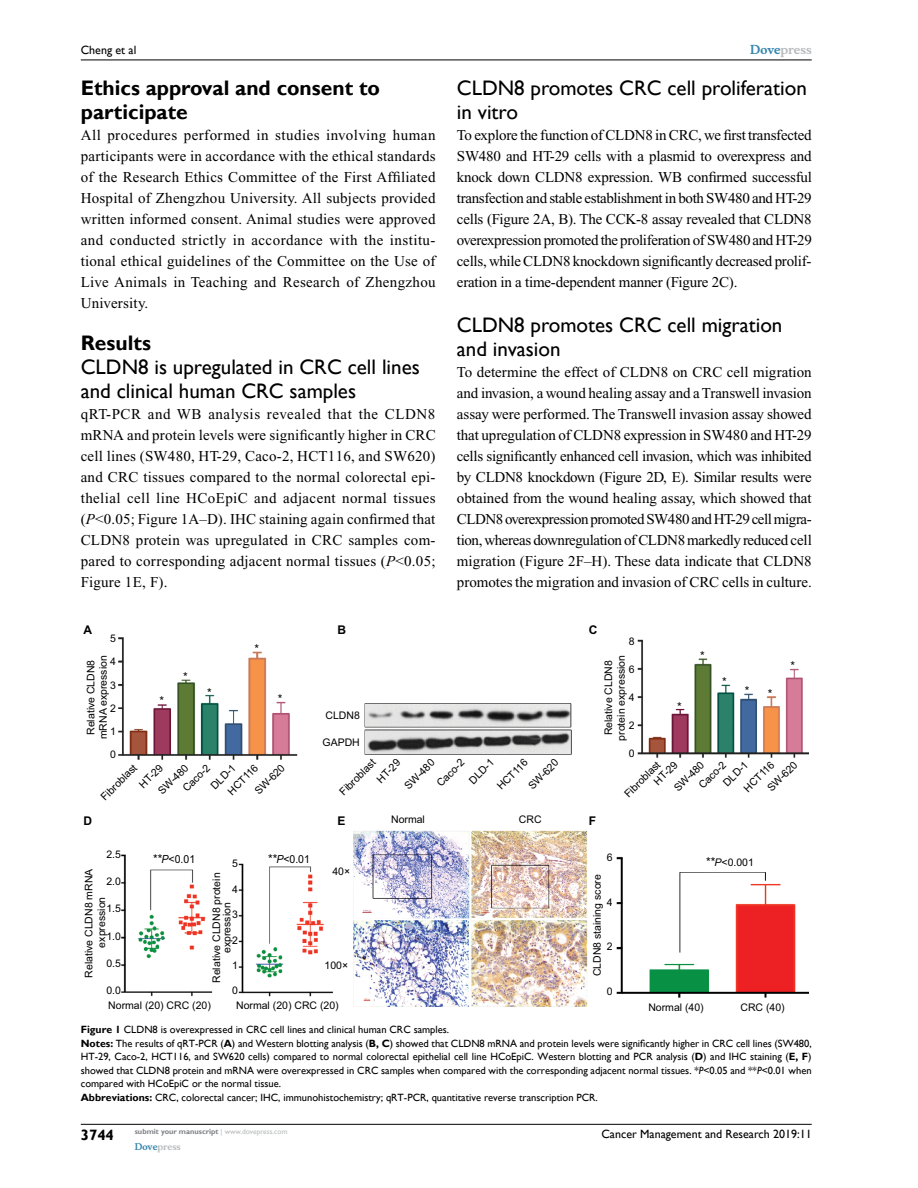
<style>
.page{position:relative;width:918px;height:1188px;background:#fff}
.page>*{position:absolute;margin:0;border:0;box-sizing:border-box;transform-origin:0 0}
.t1{font:21px/24px "Gill Sans";color:#000}
.t2{font:700 21px/24px "Gill Sans";color:#000}
.t3{font:15px/21px "Times New Roman";color:#000;text-align:justify}
.t4{font:700 15px "Gill Sans";color:#000}
.t5{font:12px "Gill Sans";color:#000}
.t6{font:12px "Arial";color:#000}
.t7{font:700 12px "Musee";color:#b8babc}
.t8{font:700 12px "Arial";color:#000}
.t9{font:11.1px "Arial";color:#000;scale:.95 1}
.t10{font:10.5px/13.5px "Gill Sans";color:#000}
.t11{font:10.5px/12.6px "Arial";color:#000}
.t12{font:700 9px "Musee";color:#b8babc}
.t13{font:700 7.5px "Gill Sans";color:#808285}
.s1{font-style:italic}
.s2{color:#3785ad}
.s3{font-style:italic;font-size:12px}
.s4{font-weight:700}
.s5{font-weight:400;color:#b8babc}
</style>
<div class="page">
<hr style="left:81px;top:1124px;width:731px;height:1px;background:#000">
<hr style="left:81px;top:60px;width:731px;height:1px;background:#000">
<img style="left:118px;top:638px;width:691px;height:368px">
<p class="t5" style="left:81px;top:43px;width:57px">Cheng et al</p>
<h1 class="t2" style="left:81px;top:77px;width:301px">Ethics approval and consent to participate</h1>
<p class="t3" style="left:81px;top:125px;width:357px">All procedures performed in studies involving human participants were in accordance with the ethical standards of the Research Ethics Committee of the First Affiliated Hospital of Zhengzhou University. All subjects provided written informed consent. Animal studies were approved and conducted strictly in accordance with the institu&shy;tional ethical guidelines of the Committee on the Use of Live Animals in Teaching and Research of Zhengzhou University.</p>
<h1 class="t2" style="left:81px;top:332px;width:72px">Results</h1>
<h1 class="t1" style="left:81px;top:356px;width:341px">CLDN8 is upregulated in CRC cell lines and clinical human CRC samples</h1>
<p class="t3" style="left:81px;top:404px;width:356px">qRT-PCR and WB analysis revealed that the CLDN8 mRNA and protein levels were significantly higher in CRC cell lines (SW480, HT-29, Caco-2, HCT116, and SW620) and CRC tissues compared to the normal colorectal epi&shy;thelial cell line HCoEpiC and adjacent normal tissues (<span class="s1">P</span>&lt;0.05; Figure 1A–D). IHC staining again confirmed that CLDN8 protein was upregulated in CRC samples com&shy;pared to corresponding adjacent normal tissues (<span class="s1">P</span>&lt;0.05; Figure 1E, F).</p>
<p class="t7" style="left:750px;top:43px;width:63px"><span class="s2">Dove</span>press</p>
<h1 class="t1" style="left:457px;top:77px;width:351px">CLDN8 promotes CRC cell proliferation in vitro</h1>
<p class="t3" style="left:457px;top:125px;width:357px">To explore the function of CLDN8 in CRC, we first transfected SW480 and HT-29 cells with a plasmid to overexpress and knock down CLDN8 expression. WB confirmed successful transfection and stable establishment in both SW480 and HT-29 cells (Figure 2A, B). The CCK-8 assay revealed that CLDN8 overexpression promoted the proliferation of SW480 and HT-29 cells, while CLDN8 knockdown significantly decreased prolif&shy;eration in a time-dependent manner (Figure 2C).</p>
<h1 class="t1" style="left:457px;top:314px;width:327px">CLDN8 promotes CRC cell migration and invasion</h1>
<p class="t3" style="left:457px;top:362px;width:356px">To determine the effect of CLDN8 on CRC cell migration and invasion, a wound healing assay and a Transwell invasion assay were performed. The Transwell invasion assay showed that upregulation of CLDN8 expression in SW480 and HT-29 cells significantly enhanced cell invasion, which was inhibited by CLDN8 knockdown (Figure 2D, E). Similar results were obtained from the wound healing assay, which showed that CLDN8 overexpression promoted SW480 and HT-29 cell migra&shy;tion, whereas downregulation of CLDN8 markedly reduced cell migration (Figure 2F–H). These data indicate that CLDN8 promotes the migration and invasion of CRC cells in culture.</p>
<p class="t8" style="left:84px;top:621px;width:10px">A</p>
<p class="t8" style="left:337px;top:621px;width:10px">B</p>
<p class="t8" style="left:589px;top:621px;width:10px">C</p>
<p class="t11" style="left:110px;top:632px;width:7px">5</p>
<p class="t11" style="left:110px;top:655px;width:7px">4</p>
<p class="t11" style="left:110px;top:679px;width:7px">3</p>
<p class="t11" style="left:110px;top:702px;width:7px">2</p>
<p class="t11" style="left:110px;top:725px;width:7px">1</p>
<p class="t11" style="left:110px;top:748px;width:7px">0</p>
<p class="t11" style="left:629px;top:635px;width:7px">8</p>
<p class="t11" style="left:629px;top:663px;width:7px">6</p>
<p class="t11" style="left:629px;top:691px;width:7px">4</p>
<p class="t11" style="left:629px;top:719px;width:7px">2</p>
<p class="t11" style="left:629px;top:746px;width:7px">0</p>
<p class="t6" style="left:255px;top:641px;width:6px">*</p>
<p class="t6" style="left:700px;top:648px;width:6px">*</p>
<p class="t11" style="left:84px;top:739px;width:86px;text-align:center;rotate:-90deg">Relative CLDN8 mRNA expression</p>
<p class="t11" style="left:602px;top:741px;width:87px;text-align:center;rotate:-90deg">Relative CLDN8 protein expression</p>
<p class="t6" style="left:790px;top:658px;width:6px">*</p>
<p class="t6" style="left:183px;top:668px;width:6px">*</p>
<p class="t6" style="left:722px;top:674px;width:6px">*</p>
<p class="t6" style="left:745px;top:684px;width:29px">* *</p>
<p class="t6" style="left:207px;top:684px;width:6px">*</p>
<p class="t6" style="left:278px;top:691px;width:6px">*</p>
<p class="t6" style="left:159px;top:693px;width:6px">*</p>
<p class="t6" style="left:677px;top:698px;width:6px">*</p>
<p class="t11" style="left:325px;top:709px;width:36px">CLDN8</p>
<p class="t11" style="left:323px;top:736px;width:39px">GAPDH</p>
<p class="t11" style="left:236px;top:772px;width:39px;line-height:18.9px;text-indent:-19px;rotate:-45deg">HCT116<br>SW-620</p>
<p class="t11" style="left:360px;top:762px;width:30px;line-height:17.5px;text-indent:-35px;rotate:-45deg">Fibroblast<br>HT-29</p>
<p class="t11" style="left:402px;top:783px;width:39px;rotate:-45deg">SW-480</p>
<p class="t11" style="left:434px;top:780px;width:35px;rotate:-45deg">Caco-2</p>
<p class="t11" style="left:466px;top:778px;width:32px;rotate:-45deg">DLD-1</p>
<p class="t11" style="left:507px;top:764px;width:39px;line-height:21.8px;text-indent:-22px;rotate:-45deg">HCT116<br>SW-620</p>
<p class="t11" style="left:643px;top:770px;width:30px;line-height:12.1px;text-indent:-30px;rotate:-45deg">Fibroblast<br>HT-29</p>
<p class="t11" style="left:752px;top:772px;width:39px;line-height:16.4px;text-indent:-17px;rotate:-45deg">HCT116<br>SW-620</p>
<p class="t11" style="left:671px;top:785px;width:39px;rotate:-45deg">SW-480</p>
<p class="t11" style="left:696px;top:782px;width:35px;rotate:-45deg">Caco-2</p>
<p class="t11" style="left:721px;top:780px;width:32px;rotate:-45deg">DLD-1</p>
<p class="t11" style="left:98px;top:794px;width:48px;rotate:-45deg">Fibroblast</p>
<p class="t11" style="left:137px;top:782px;width:30px;rotate:-45deg">HT-29</p>
<p class="t11" style="left:155px;top:788px;width:39px;rotate:-45deg">SW-480</p>
<p class="t11" style="left:193px;top:768px;width:32px;line-height:18.1px;text-indent:-22px;rotate:-45deg">Caco-2<br>DLD-1</p>
<p class="t11" style="left:391px;top:813px;width:35px">Normal</p>
<p class="t11" style="left:519px;top:813px;width:24px">CRC</p>
<p class="t8" style="left:84px;top:812px;width:10px">D</p>
<p class="t8" style="left:337px;top:812px;width:10px">E</p>
<p class="t8" style="left:589px;top:812px;width:9px">F</p>
<p class="t11" style="left:106px;top:848px;width:16px">2.5</p>
<p class="t11" style="left:106px;top:875px;width:16px">2.0</p>
<p class="t11" style="left:106px;top:902px;width:16px">1.5</p>
<p class="t11" style="left:106px;top:930px;width:16px">1.0</p>
<p class="t11" style="left:106px;top:957px;width:16px">0.5</p>
<p class="t11" style="left:106px;top:984px;width:16px">0.0</p>
<p class="t11" style="left:82px;top:978px;width:111px;text-align:center;rotate:-90deg">Relative CLDN8 mRNA expression</p>
<p class="t9" style="left:152px;top:852px;width:47px"><span class="s3">**</span><span class="s1">P</span>&lt;0.01</p>
<p class="t9" style="left:267px;top:852px;width:47px"><span class="s3">**</span><span class="s1">P</span>&lt;0.01</p>
<p class="t11" style="left:232px;top:857px;width:7px">5</p>
<p class="t11" style="left:211px;top:983px;width:112px;line-height:10.5px;text-align:center;rotate:-90deg">Relative CLDN8 protein expression</p>
<p class="t11" style="left:232px;top:883px;width:7px">4</p>
<p class="t11" style="left:232px;top:908px;width:7px">3</p>
<p class="t11" style="left:232px;top:934px;width:7px">2</p>
<p class="t11" style="left:232px;top:959px;width:7px">1</p>
<p class="t11" style="left:232px;top:984px;width:7px">0</p>
<p class="t11" style="left:332px;top:865px;width:19px">40×</p>
<p class="t11" style="left:325px;top:958px;width:25px">100×</p>
<p class="t11" style="left:108px;top:999px;width:104px">Normal (20) CRC (20)</p>
<p class="t11" style="left:236px;top:999px;width:104px">Normal (20) CRC (20)</p>
<p class="t11" style="left:607px;top:851px;width:7px">6</p>
<p class="t11" style="left:607px;top:896px;width:7px">4</p>
<p class="t11" style="left:607px;top:940px;width:7px">2</p>
<p class="t11" style="left:607px;top:985px;width:7px">0</p>
<p class="t11" style="left:591px;top:976px;width:104px;rotate:-90deg">CLDN8 staining score</p>
<p class="t11" style="left:705px;top:856px;width:50px"><span class="s3">**</span><span class="s1">P</span>&lt;0.001</p>
<p class="t11" style="left:648px;top:1001px;width:57px">Normal (40)</p>
<p class="t11" style="left:740px;top:1001px;width:46px">CRC (40)</p>
<p class="t10" style="left:81px;top:1023px;width:732px"><span class="s4">Figure 1</span> CLDN8 is overexpressed in CRC cell lines and clinical human CRC samples.<br><span class="s4">Notes:</span> The results of qRT-PCR (<span class="s4">A</span>) and Western blotting analysis (<span class="s4">B, C</span>) showed that CLDN8 mRNA and protein levels were significantly higher in CRC cell lines (SW480, HT-29, Caco-2, HCT116, and SW620 cells) compared to normal colorectal epithelial cell line HCoEpiC. Western blotting and PCR analysis (<span class="s4">D</span>) and IH C staining (<span class="s4">E, F</span>) showed that CLDN8 protein and mRNA were overexpressed in CRC samples when compared with the corresponding adjacent normal tissues. *<span class="s1">P</span>&lt;0.05 and **<span class="s1">P</span>&lt;0.01 when compared with HCoEpiC or the normal tissue.<br><span class="s4">Abbreviations:</span> CRC, colorectal cancer; IH C, immunohistochemistry; qRT-PCR, quantitative reverse transcription PCR.</p>
<p class="t4" style="left:81px;top:1126px;width:35px">3744</p>
<p class="t13" style="left:135px;top:1127px;width:154px">submit your manuscript <span class="s5">| www.dovepress.com</span></p>
<p class="t12" style="left:135px;top:1141px;width:48px"><span class="s2">Dove</span>press</p>
<p class="t5" style="left:601px;top:1127px;width:212px">Cancer Management and Research 2019:11</p>
</div>
